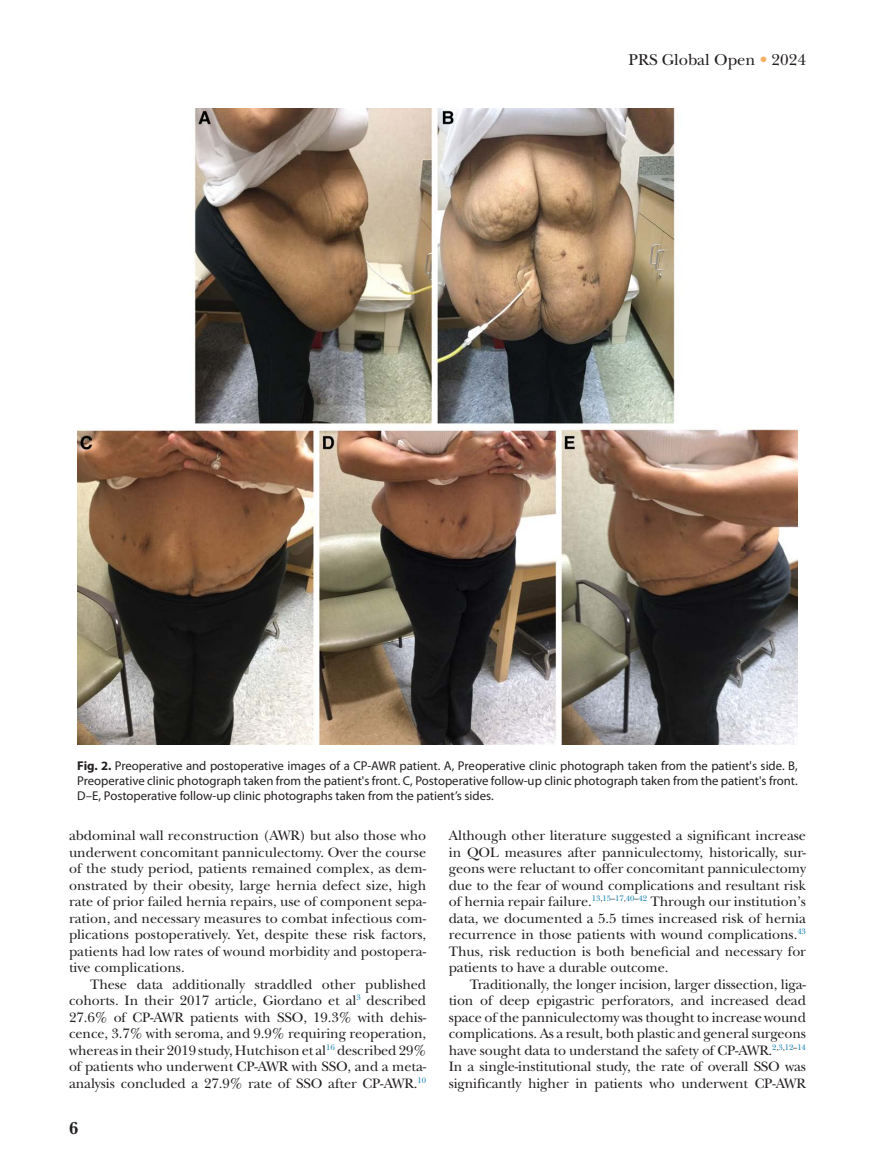
<style>
.page{position:relative;width:878px;height:1175px;background:#fff}
.page>*{position:absolute;margin:0;border:0;box-sizing:border-box;transform-origin:0 0}
.t1{font:700 18px "New Baskerville Std";color:#231f20}
.t2{font:16.5px "New Baskerville Std";color:#231f20}
.t3{font:14.25px/16.5px "New Baskerville Std";letter-spacing:-.005em;color:#231f20;text-align:justify}
.t4{font:12.75px/15px "Myriad Pro";color:#231f20;text-align:justify}
.s1{color:#f7b163}
.s2{font-weight:700}
</style>
<div class="page">
<img style="left:77px;top:108px;width:720px;height:636px">
<p class="t2" style="left:628px;top:50px;width:179px">PRS Global Open <span class="s1">•</span> 2024</p>
<p class="t4" style="left:77px;top:758px;width:722px"><span class="s2">Fig. 2.</span> Preoperative and postoperative images of a CP-AWR patient. A, Preoperative clinic photograph taken from the patient's side. B, Preoperative clinic photograph taken from the patient's front. C, Postoperative follow-up clinic photograph taken from the patient's front.<br>D–E, Postoperative follow-up clinic photographs taken from the patient’s sides.</p>
<p class="t3" style="left:69px;top:827px;width:359px">abdominal wall reconstruction (AWR) but also those who underwent concomitant panniculectomy. Over the course of the study period, patients remained complex, as dem&shy;onstrated by their obesity, large hernia defect size, high rate of prior failed hernia repairs, use of component sepa&shy;ration, and necessary measures to combat infectious com&shy;plications postoperatively. Yet, despite these risk factors, patients had low rates of wound morbidity and postopera&shy;tive complications.</p>
<p class="t3" style="left:69px;top:976px;width:359px;text-indent:21px">These data additionally straddled other published cohorts. In their 2017 article, Giordano et al<sup>3</sup> described 27.6% of CP-AWR patients with SSO, 19.3% with dehis&shy;cence, 3.7% with seroma, and 9.9% requiring reoperation, whereas in their 2019 study, Hutchison et al<sup>16</sup> described 29% of patients who underwent CP-AWR with SSO, and a meta&shy;analysis concluded a 27.9% rate of SSO after CP-AWR.<sup>10</sup></p>
<p class="t1" style="left:69px;top:1118px;width:11px">6</p>
<p class="t3" style="left:448px;top:827px;width:359px">Although other literature suggested a significant increase in QOL measures after panniculectomy, historically, sur&shy;geons were reluctant to offer concomitant panniculectomy due to the fear of wound complications and resultant risk of hernia repair failure.<sup>13</sup><sup>,</sup><sup>15</sup><sup>–</sup><sup>17</sup><sup>,</sup><sup>40</sup><sup>–</sup><sup>42</sup> Through our institution’s data, we documented a 5.5 times increased risk of hernia recurrence in those patients with wound complications.<sup>43<br></sup>Thus, risk reduction is both beneficial and necessary for patients to have a durable outcome.</p>
<p class="t3" style="left:448px;top:976px;width:359px;text-indent:21px">Traditionally, the longer incision, larger dissection, liga&shy;tion of deep epigastric perforators, and increased dead space of the panniculectomy was thought to increase wound complications. As a result, both plastic and general surgeons have sought data to understand the safety of CP-AWR.<sup>2</sup><sup>,</sup><sup>3</sup><sup>,</sup><sup>12</sup><sup>–</sup><sup>14<br></sup>In a single-institutional study, the rate of overall SSO was significantly higher in patients who underwent CP-AWR</p>
</div>
